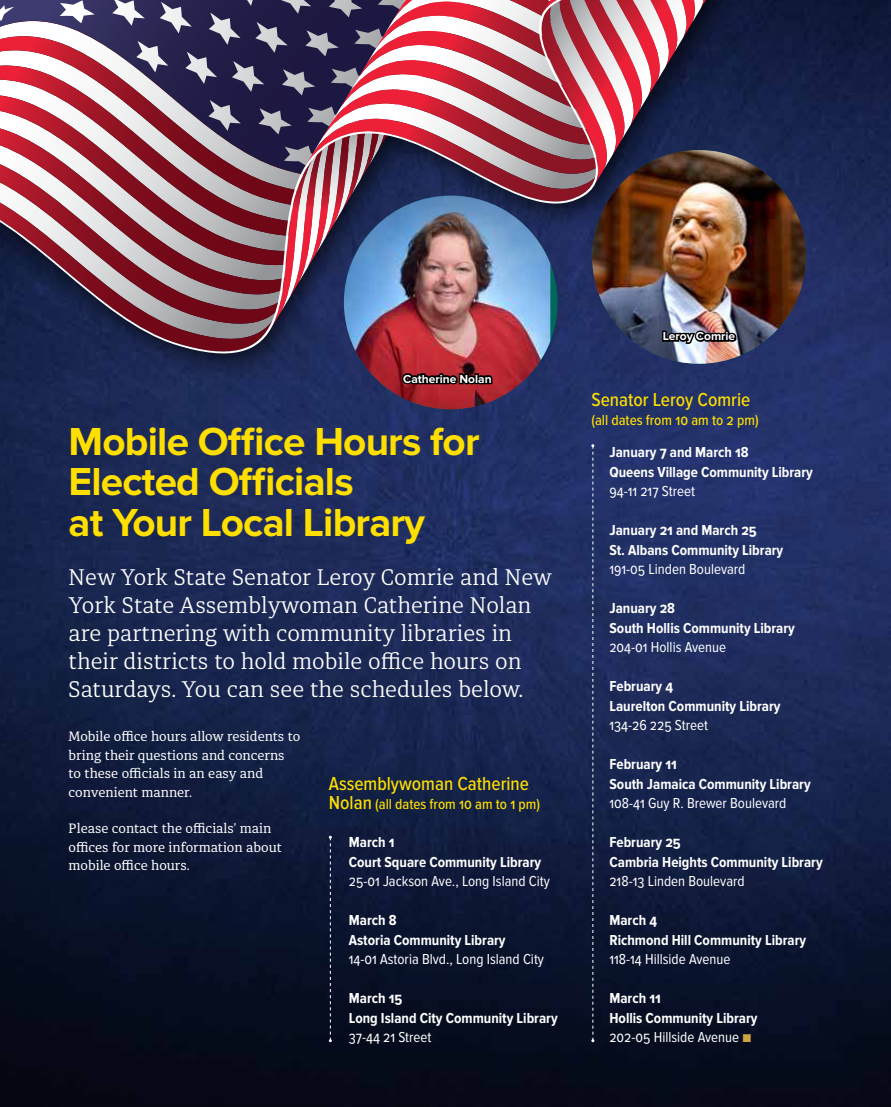
<style>
.page{position:relative;width:891px;height:1107px;background:#fff}
.page>*{position:absolute;margin:0;border:0;box-sizing:border-box;transform-origin:0 0}
.t1{font:700 40.5px/40.5px "Proxima Nova";letter-spacing:-.02em;color:#ffdf00}
.t2{font:300 22.5px/28.2px "Diaria Pro";color:#fff}
.t3{font:500 19.5px "Proxima Nova Cond";color:#ffdf00}
.t4{font:700 15px/19.5px "Proxima Nova Cond";color:#fff}
.t5{font:15px "Proxima Nova Cond";color:#fff}
.t6{font:500 15px "Proxima Nova Cond";color:#ffdf00}
.t7{font:13.5px/18.5px "Diaria Pro";color:#fff}
.t8{font:700 12px "Proxima Nova";color:#fff}
.s1{font-size:19.5px}
.s2{font-weight:400}
.s3{font-family:"Proxima Nova";font-weight:300;font-size:13.5px;color:#cfa241}
</style>
<div class="page">
<img style="left:0;top:0;width:891px;height:1107px">
<div style="left:0;top:0;width:772px;height:380px;background:#000;opacity:.75"></div>
<svg style="left:0;top:0;width:624px;height:355px"></svg>
<svg style="left:329px;top:836px;width:3px;height:206px"></svg>
<svg style="left:591px;top:444px;width:3px;height:598px;background:#3e496b"></svg>
<img style="left:344px;top:347px;width:206px;height:62px">
<img style="left:592px;top:150px;width:214px;height:214px;border-radius:107px">
<img style="left:112px;top:0;width:626px;height:347px">
<svg style="left:401px;top:368px;width:93px;height:21px;background:#63151b"></svg>
<p class="t8" style="left:403px;top:372px;width:90px">Catherine Nolan</p>
<h1 class="t1" style="left:69px;top:423px;width:412px">Mobile Office Hours for<br>Elected Officials<br>at Your Local Library</h1>
<h2 class="t2" style="left:69px;top:563px;width:485px">New York State Senator Leroy Comrie and New York State Assemblywoman Catherine Nolan are partnering with community libraries in their districts to hold mobile office hours on Saturdays. You can see the schedules below.</h2>
<p class="t7" style="left:69px;top:727px;width:233px">Mobile office hours allow residents to bring their questions and concerns to these officials in an easy and convenient manner.</p>
<p class="t7" style="left:69px;top:820px;width:215px">Please contact the officials’ main offices for more information about mobile office hours.</p>
<h3 class="t3" style="left:329px;top:773px;width:202px">Assemblywoman Catherine</h3>
<p class="t6" style="left:329px;top:796px;width:213px"><span class="s1">Nolan</span> (all dates from 10 am to 1 pm)</p>
<p class="t4" style="left:349px;top:833px;width:194px">March 1<br>Court Square Community Library</p>
<p class="t5" style="left:349px;top:873px;width:203px">25-01 Jackson Ave., Long Island City</p>
<p class="t4" style="left:349px;top:911px;width:158px">March 8<br>Astoria Community Library</p>
<p class="t5" style="left:349px;top:951px;width:197px">14-01 Astoria Blvd., Long Island City</p>
<p class="t4" style="left:349px;top:989px;width:210px">March 15<br>Long Island City Community Library</p>
<p class="t5" style="left:349px;top:1029px;width:84px">37-44 21 Street</p>
<p class="t8" style="left:663px;top:329px;width:74px">Leroy Comrie</p>
<h3 class="t3" style="left:591px;top:389px;width:161px">Senator Leroy Comrie</h3>
<p class="t6" style="left:591px;top:412px;width:169px">(all dates from 10 am to 2 pm)</p>
<p class="t4" style="left:609px;top:443px;width:205px">January 7 and March 18<br>Queens Village Community Library</p>
<p class="t5" style="left:609px;top:483px;width:87px">94-11 217 Street</p>
<p class="t4" style="left:609px;top:521px;width:175px">January 21 and March 25<br>St. Albans Community Library</p>
<p class="t5" style="left:609px;top:561px;width:138px">191-05 Linden Boulevard</p>
<p class="t4" style="left:609px;top:599px;width:187px">January 28<br>South Hollis Community Library</p>
<p class="t5" style="left:609px;top:639px;width:118px">204-01 Hollis Avenue</p>
<p class="t4" style="left:609px;top:677px;width:173px">February 4<br>Laurelton Community Library</p>
<p class="t5" style="left:609px;top:717px;width:100px">134-26 225 Street</p>
<p class="t4" style="left:609px;top:755px;width:203px">February 11<br>South Jamaica Community Library</p>
<p class="t5" style="left:609px;top:795px;width:179px">108-41 Guy R. Brewer Boulevard</p>
<p class="t4" style="left:609px;top:833px;width:215px">February 25<br>Cambria Heights Community Library</p>
<p class="t5" style="left:609px;top:873px;width:137px">218-13 Linden Boulevard</p>
<p class="t4" style="left:609px;top:911px;width:198px">March 4<br>Richmond Hill Community Library</p>
<p class="t5" style="left:609px;top:951px;width:123px">118-14 Hillside Avenue</p>
<p class="t4" style="left:609px;top:989px;width:150px">March 11<br>Hollis Community Library<br><span class="s2">202-05 Hillside Avenue</span> <span class="s3">■</span></p>
</div>
